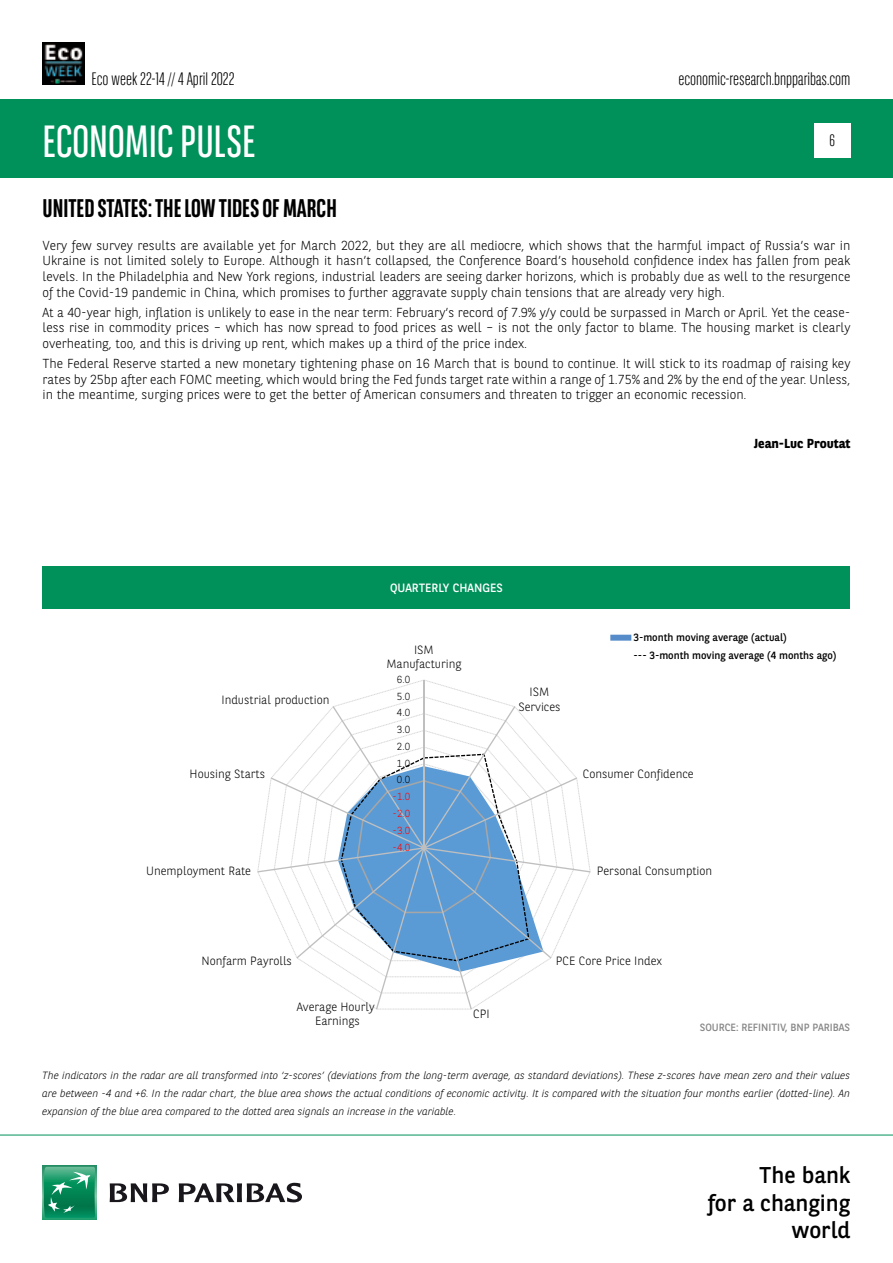
<style>
.page{position:relative;width:893px;height:1263px;background:#fff}
.page>*{position:absolute;margin:0;border:0;box-sizing:border-box;transform-origin:0 0}
.t1{font:45px "BNPP Sans Condensed";color:#fff}
.t2{font:700 25.5px "BNPP Sans Condensed";color:#000}
.t3{font:22.8px/27.3px "BNPP Sans";color:#000;text-align:right}
.t4{font:300 18px "BNPP Sans Condensed";color:#000}
.t5{font:300 16.5px "BNPP Sans Condensed";color:#000}
.t6{font:300 13.05px/15.6px "BNPP Sans";color:#000;text-align:justify}
.t7{font:700 13.05px "BNPP Sans";color:#000}
.t8{font:300 12px/14.4px "BNPP Sans";color:#000;text-align:center}
.t9{font:12px "BNPP Sans";color:#fff}
.t10{font:italic 300 10.5px/18px "BNPP Sans";color:#000;text-align:justify}
.t11{font:10.5px/18px "BNPP Sans";color:#000}
.t12{font:10.5px "BNPP Sans";color:#878787}
.t13{font:300 10.2px "BNPP Sans";color:#000}
.t14{font:300 10.2px "BNPP Sans";color:#f00}
.s1{font-style:normal}
</style>
<div class="page">
<div style="left:1px;top:99px;width:892px;height:78px;background:#00915b"></div>
<svg style="left:43px;top:1166px;width:53px;height:53px"></svg>
<svg style="left:44px;top:1167px;width:51px;height:51px;background:#26996e"></svg>
<svg style="left:110px;top:1183px;width:59px;height:19px"></svg>
<svg style="left:179px;top:1183px;width:123px;height:19px"></svg>
<hr style="left:0;top:1135px;width:893px;height:1px;background:#00915b">
<div style="left:814px;top:123px;width:36px;height:34px;background:#fff"></div>
<img style="left:43px;top:43px;width:42px;height:42px">
<svg style="left:257px;top:679px;width:334px;height:331px"></svg>
<div style="left:43px;top:567px;width:807px;height:42px;background:#00915b"></div>
<div style="left:610px;top:635px;width:21px;height:6px;background:#568cc9"></div>
<h3 class="t4" style="left:91px;top:67px;width:145px">Eco week 22-14 // 4 April 2022</h3>
<h1 class="t1" style="left:43px;top:113px;width:215px">ECONOMIC PULSE</h1>
<h3 class="t4" style="left:678px;top:67px;width:174px">economic-research.bnpparibas.com</h3>
<p class="t5" style="left:829px;top:130px;width:7px">6</p>
<h2 class="t2" style="left:43px;top:193px;width:296px">UNITED STATES: THE LOW TIDES OF MARCH</h2>
<p class="t6" style="left:43px;top:237px;width:809px">Very few survey results are available yet for March 2022, but they are all mediocre, which shows that the harmful impact of Russia’s war in Ukraine is not limited solely to Europe. Although it hasn’t collapsed, the Conference Board’s household confidence index has fallen from peak levels. In the Philadelphia and New York regions, industrial leaders are seeing darker horizons, which is probably due as well to the resurgence of the Covid-19 pandemic in China, which promises to further aggravate supply chain tensions that are already very high.</p>
<p class="t6" style="left:43px;top:304px;width:809px">At a 40-year high, inflation is unlikely to ease in the near term: February’s record of 7.9% y/y could be surpassed in March or April. Yet the cease&shy;less rise in commodity prices – which has now spread to food prices as well – is not the only factor to blame. The housing market is clearly overheating, too, and this is driving up rent, which makes up a third of the price index.</p>
<p class="t6" style="left:43px;top:355px;width:809px">The Federal Reserve started a new monetary tightening phase on 16 March that is bound to continue. It will stick to its roadmap of raising key rates by 25bp after each FOMC meeting, which would bring the Fed funds target rate within a range of 1.75% and 2% by the end of the year. Unless, in the meantime, surging prices were to get the better of American consumers and threaten to trigger an economic recession.</p>
<p class="t7" style="left:754px;top:434px;width:98px">Jean-Luc Proutat</p>
<p class="t9" style="left:390px;top:580px;width:114px">QUARTERLY CHANGES</p>
<p class="t8" style="left:386px;top:642px;width:77px">ISM<br>Manufacturing</p>
<p class="t11" style="left:634px;top:628px;width:204px">3-month moving average (actual)<br>--- 3-month moving average (4 months ago)</p>
<p class="t13" style="left:397px;top:672px;width:15px">6.0</p>
<p class="t8" style="left:222px;top:691px;width:110px">Industrial production</p>
<p class="t13" style="left:397px;top:689px;width:15px">5.0</p>
<p class="t13" style="left:397px;top:706px;width:15px">4.0</p>
<p class="t8" style="left:518px;top:684px;width:44px">ISM<br>Services</p>
<p class="t13" style="left:397px;top:722px;width:15px">3.0</p>
<p class="t13" style="left:397px;top:739px;width:15px">2.0</p>
<p class="t13" style="left:397px;top:756px;width:15px">1.0</p>
<p class="t8" style="left:190px;top:766px;width:77px">Housing Starts</p>
<p class="t13" style="left:397px;top:773px;width:15px">0.0</p>
<p class="t8" style="left:583px;top:766px;width:112px">Consumer Confidence</p>
<p class="t14" style="left:393px;top:790px;width:19px">-1.0</p>
<p class="t14" style="left:393px;top:806px;width:19px">-2.0</p>
<p class="t14" style="left:393px;top:823px;width:19px">-3.0</p>
<p class="t14" style="left:393px;top:840px;width:19px">-4.0</p>
<p class="t8" style="left:146px;top:863px;width:106px">Unemployment Rate</p>
<p class="t8" style="left:597px;top:863px;width:117px">Personal Consumption</p>
<p class="t8" style="left:202px;top:953px;width:92px">Nonfarm Payrolls</p>
<p class="t8" style="left:297px;top:999px;width:79px">Average Hourly<br>Earnings</p>
<p class="t8" style="left:473px;top:1006px;width:18px">CPI</p>
<p class="t8" style="left:556px;top:953px;width:108px">PCE Core Price Index</p>
<p class="t12" style="left:700px;top:1020px;width:152px">SOURCE: REFINITIV, BNP PARIBAS</p>
<p class="t10" style="left:42px;top:1066px;width:809px">The indicators in the radar are all transformed into ‘z-scores’ (deviations from the long-term average, as standard deviations). These z-scores have mean zero and their values are between -4 and +6. In the radar chart, the blue area shows the actual conditions of economic activity. It is compared with the situation four months earlier (dotted-line). An expansion of the blue area compared to the dotted area signals an increase in the variable<span class="s1">.</span></p>
<h3 class="t3" style="left:708px;top:1161px;width:144px">The bank<br>for a changing world</h3>
</div>
